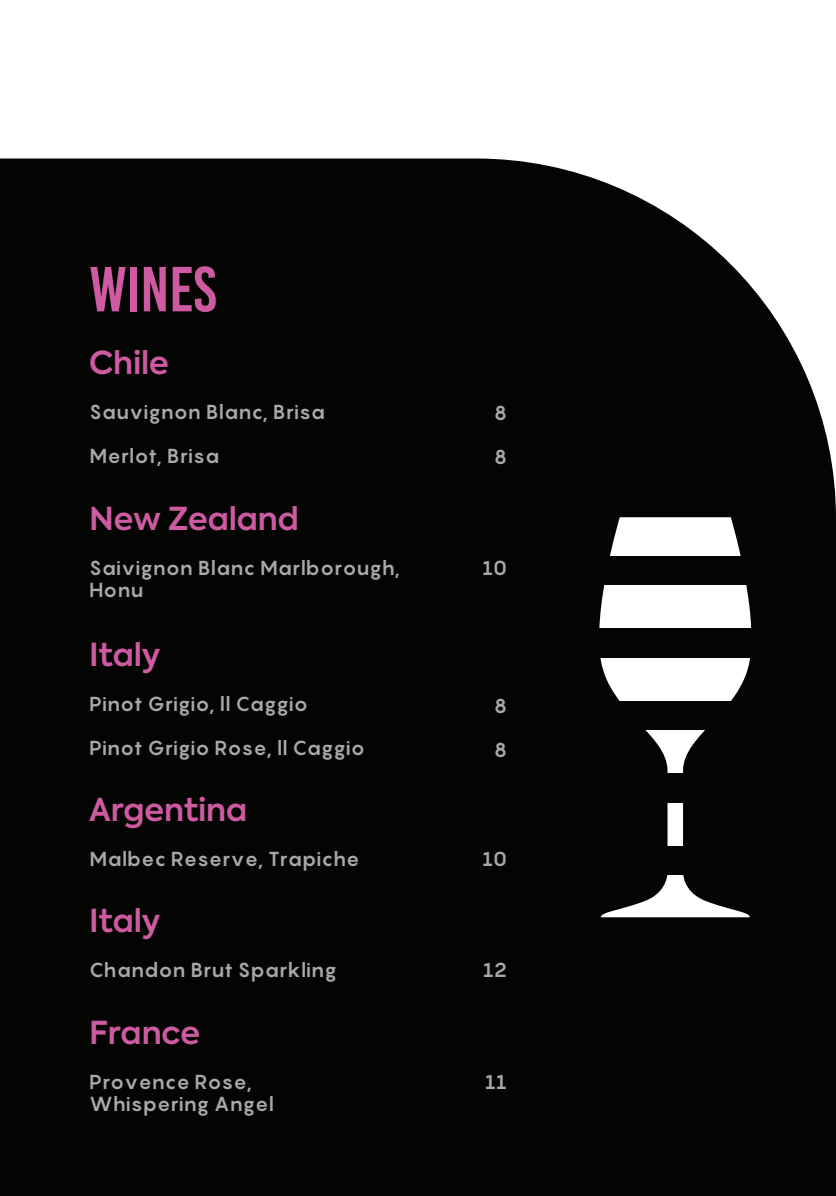
<style>
.page{position:relative;width:836px;height:1196px;background:#fff}
.page>*{position:absolute;margin:0;border:0;box-sizing:border-box;transform-origin:0 0}
.t1{font:63.6px "Bebas Kai";letter-spacing:-.005em;color:#ce5aa2}
.t2{font:600 31.4px "Axiforma";letter-spacing:-.005em;color:#ce5aa2}
.t3{font:700 20px/22px "Pangram";color:#a7a9ac}
</style>
<div class="page">
<div style="left:0;top:158px;width:835px;height:1037px;background:#040503"></div>
<svg style="left:591px;top:517px;width:167px;height:38px"></svg>
<div style="left:591px;top:585px;width:167px;height:43px;background:#fff"></div>
<svg style="left:591px;top:658px;width:167px;height:42px"></svg>
<svg style="left:591px;top:730px;width:167px;height:43px;fill:#040503"></svg>
<svg style="left:591px;top:803px;width:167px;height:42px;background:#1b1c1a"></svg>
<svg style="left:591px;top:875px;width:167px;height:42px;fill:#040503"></svg>
<h1 class="t1" style="left:89px;top:255px;width:128px">WINES</h1>
<h2 class="t2" style="left:89px;top:342px;width:81px">Chile</h2>
<p class="t3" style="left:89px;top:401px;width:237px">Sauvignon Blanc, Brisa</p>
<p class="t3" style="left:89px;top:445px;width:132px">Merlot, Brisa</p>
<h2 class="t2" style="left:89px;top:497px;width:211px">New Zealand</h2>
<p class="t3" style="left:89px;top:557px;width:312px">Saivignon Blanc Marlborough,<br>Honu</p>
<h2 class="t2" style="left:89px;top:633px;width:73px">Italy</h2>
<p class="t3" style="left:89px;top:692px;width:220px">Pinot Grigio, ll Caggio</p>
<p class="t3" style="left:89px;top:736px;width:277px">Pinot Grigio Rose, ll Caggio</p>
<h2 class="t2" style="left:89px;top:788px;width:160px">Argentina</h2>
<p class="t3" style="left:89px;top:847px;width:272px">Malbec Reserve, Trapiche</p>
<h2 class="t2" style="left:89px;top:899px;width:73px">Italy</h2>
<p class="t3" style="left:89px;top:958px;width:249px">Chandon Brut Sparkling</p>
<h2 class="t2" style="left:89px;top:1010px;width:112px">France</h2>
<p class="t3" style="left:89px;top:1070px;width:186px">Provence Rose,<br>Whispering Angel</p>
<p class="t3" style="left:493px;top:401px;width:15px">8</p>
<p class="t3" style="left:493px;top:445px;width:15px">8</p>
<p class="t3" style="left:482px;top:557px;width:26px">10</p>
<p class="t3" style="left:493px;top:694px;width:15px">8</p>
<p class="t3" style="left:493px;top:738px;width:15px">8</p>
<p class="t3" style="left:482px;top:847px;width:26px">10</p>
<p class="t3" style="left:482px;top:958px;width:26px">12</p>
<p class="t3" style="left:484px;top:1070px;width:24px">11</p>
</div>
